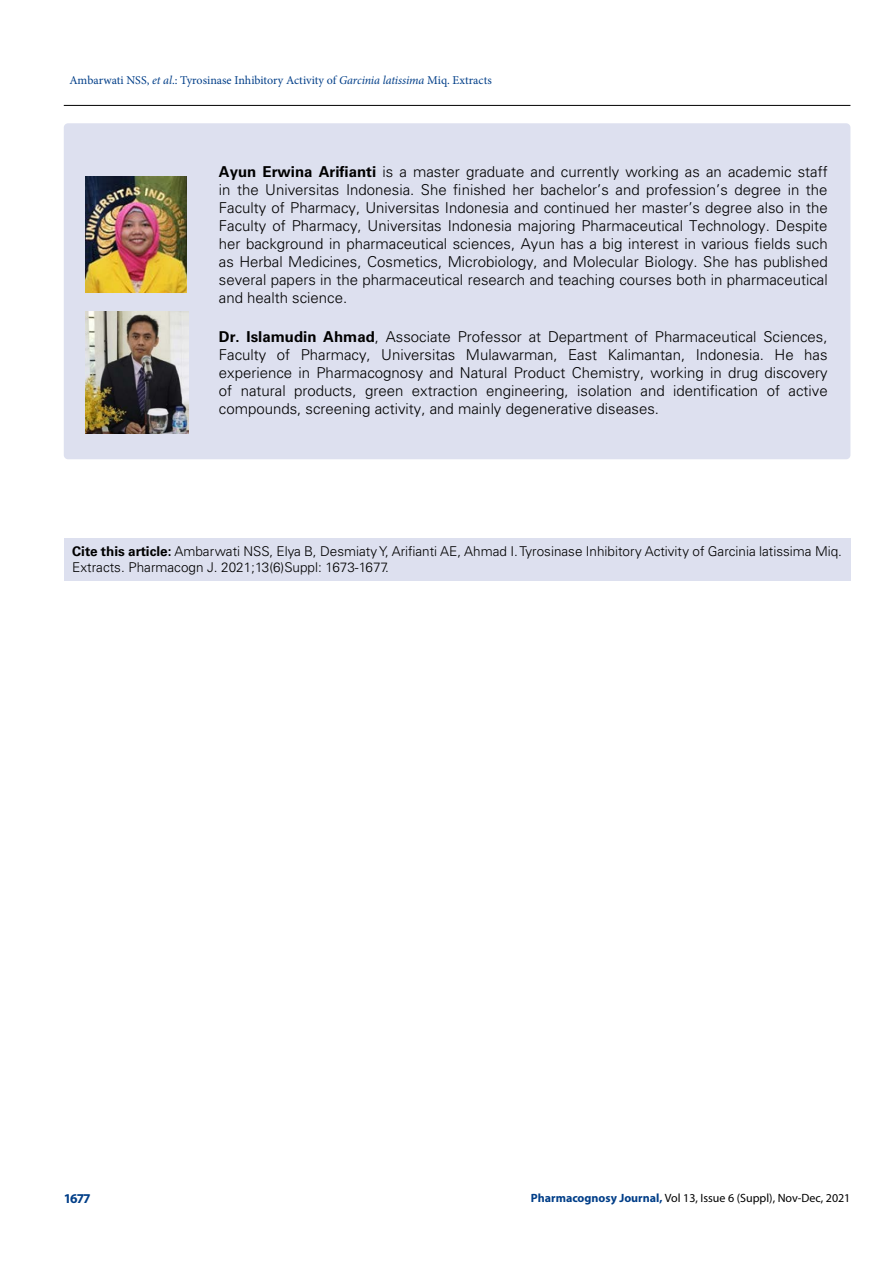
<style>
.page{position:relative;width:893px;height:1263px;background:#fff}
.page>*{position:absolute;margin:0;border:0;box-sizing:border-box;transform-origin:0 0}
.t1{font:300 15px/18px "Univers LT Std";color:#000;text-align:justify}
.t2{font:300 13.5px/16.2px "Univers LT Std";color:#000}
.t3{font:700 13.5px "Myriad Pro";color:#003e88}
.t4{font:12px "Minion Pro";color:#003e88}
.t5{font:12px "Myriad Pro";color:#000}
.s1{font-style:italic}
.s2{font-weight:700}
.s3{font-weight:700;color:#003e88}
</style>
<div class="page">
<hr style="left:64px;top:105px;width:786px;height:1px;background:#000">
<div style="left:64px;top:123px;width:786px;height:336px;background:#dde0ef;border-radius:4px"></div>
<img style="left:86px;top:176px;width:101px;height:116px">
<img style="left:86px;top:311px;width:103px;height:123px">
<div style="left:64px;top:538px;width:786px;height:43px;background:#dde0ef"></div>
<p class="t4" style="left:69px;top:72px;width:424px">Ambarwati NSS, <span class="s1">et al</span>.: Tyrosinase Inhibitory Activity of <span class="s1">Garcinia latissima</span> Miq. Extracts</p>
<p class="t1" style="left:219px;top:162px;width:610px"><span class="s2">Ayun Erwina Arifianti</span> is a master graduate and currently working as an academic staff in the Universitas Indonesia. She finished her bachelor’s and profession’s degree in the Faculty of Pharmacy, Universitas Indonesia and continued her master’s degree also in the Faculty of Pharmacy, Universitas Indonesia majoring Pharmaceutical Technology. Despite her background in pharmaceutical sciences, Ayun has a big interest in various fields such as Herbal Medicines, Cosmetics, Microbiology, and Molecular Biology. She has published several papers in the pharmaceutical research and teaching courses both in pharmaceutical and health science.</p>
<p class="t1" style="left:219px;top:328px;width:610px"><span class="s2">Dr. Islamudin Ahmad</span>, Associate Professor at Department of Pharmaceutical Sciences, Faculty of Pharmacy, Universitas Mulawarman, East Kalimantan, Indonesia. He has experience in Pharmacognosy and Natural Product Chemistry, working in drug discovery of natural products, green extraction engineering, isolation and identification of active compounds, screening activity, and mainly degenerative diseases.</p>
<p class="t2" style="left:72px;top:543px;width:771px"><span class="s2">Cite this article:</span> Ambarwati NSS, Elya B, Desmiaty Y, Arifianti AE, Ahmad I. Tyrosinase Inhibitory Activity of Garcinia latissima Miq.<br>Extracts. Pharmacogn J. 2021;13(6)Suppl: 1673-1677.</p>
<p class="t3" style="left:64px;top:1189px;width:29px">1677</p>
<p class="t5" style="left:531px;top:1190px;width:321px"><span class="s3">Pharmacognosy Journal,</span> Vol 13, Issue 6 (Suppl), Nov-Dec, 2021</p>
</div>
